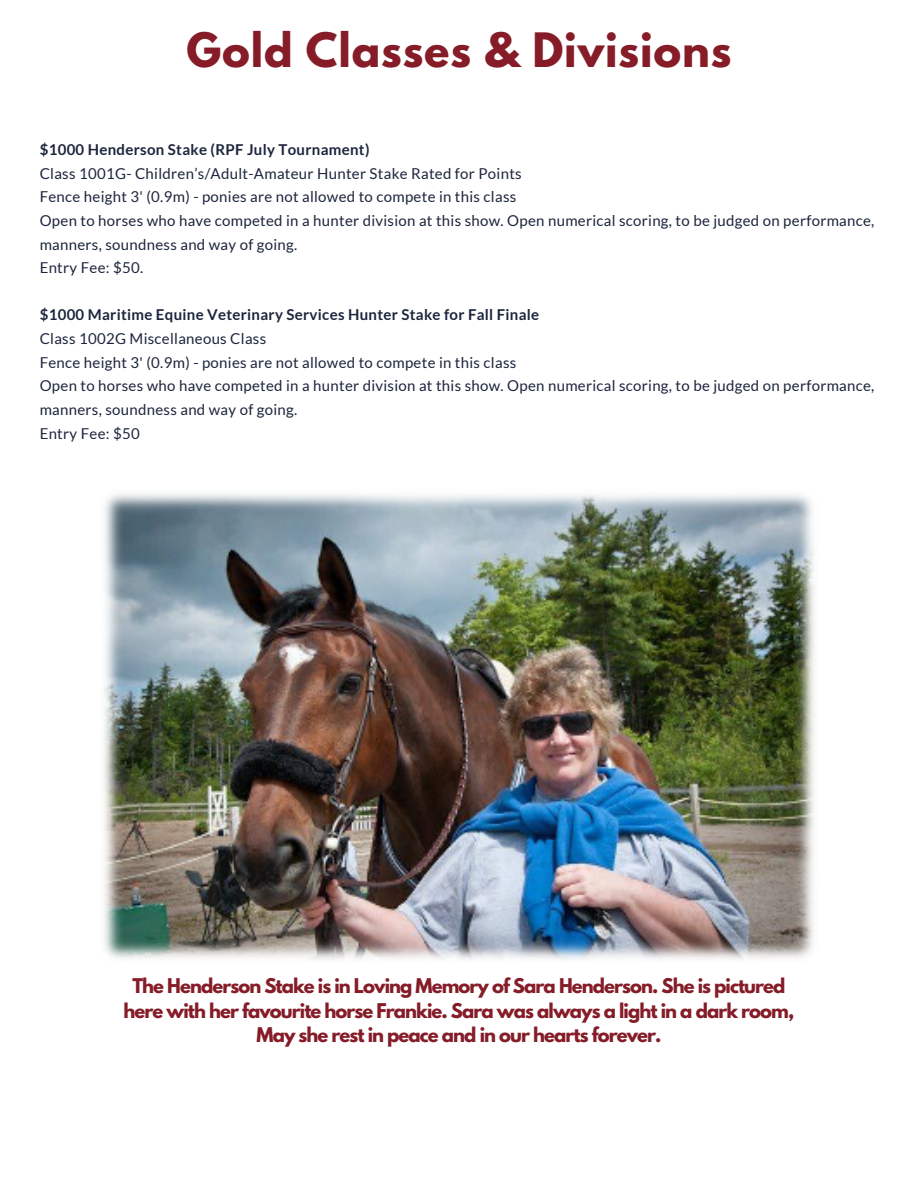
<style>
.page{position:relative;width:918px;height:1188px;background:#fff}
.page>*{position:absolute;margin:0;border:0;box-sizing:border-box;transform-origin:0 0}
.t1{font:700 42px "League Spartan";letter-spacing:.02em;color:#851c28}
.t2{font:700 18px/24.8px "League Spartan";letter-spacing:-.05em;color:#851c28;text-align:center}
.t3{font:15px/23.7px "Lato";letter-spacing:.02em;color:#1b253c}
.t4{font:700 15px "Lato";letter-spacing:.02em;color:#1b253c}
</style>
<div class="page">
<img style="left:104px;top:494px;width:710px;height:465px">
<h1 class="t1" style="left:187px;top:30px;width:546px">Gold Classes &amp; Divisions</h1>
<p class="t4" style="left:40px;top:140px;width:331px">$1000 Henderson Stake (RPF July Tournament)</p>
<p class="t3" style="left:40px;top:161px;width:484px">Class 1001G- Children’s/Adult-Amateur Hunter Stake Rated for Points</p>
<p class="t3" style="left:40px;top:185px;width:478px">Fence height 3' (0.9m) - ponies are not allowed to compete in this class</p>
<p class="t3" style="left:40px;top:208px;width:836px">Open to horses who have competed in a hunter division at this show. Open numerical scoring, to be judged on performance, manners, soundness and way of going.</p>
<p class="t3" style="left:40px;top:256px;width:105px">Entry Fee: $50.</p>
<p class="t4" style="left:40px;top:306px;width:501px">$1000 Maritime Equine Veterinary Services Hunter Stake for Fall Finale</p>
<p class="t3" style="left:40px;top:326px;width:228px">Class 1002G Miscellaneous Class</p>
<p class="t3" style="left:40px;top:350px;width:478px">Fence height 3' (0.9m) - ponies are not allowed to compete in this class</p>
<p class="t3" style="left:40px;top:374px;width:836px">Open to horses who have competed in a hunter division at this show. Open numerical scoring, to be judged on performance, manners, soundness and way of going.</p>
<p class="t3" style="left:40px;top:421px;width:102px">Entry Fee: $50</p>
<h2 class="t2" style="left:124px;top:976px;width:672px">The Henderson Stake is in Loving Memory of Sara Henderson. She is pictured here with her favourite horse Frankie. Sara was always a light in a dark room,<br>May she rest in peace and in our hearts forever.</h2>
</div>
